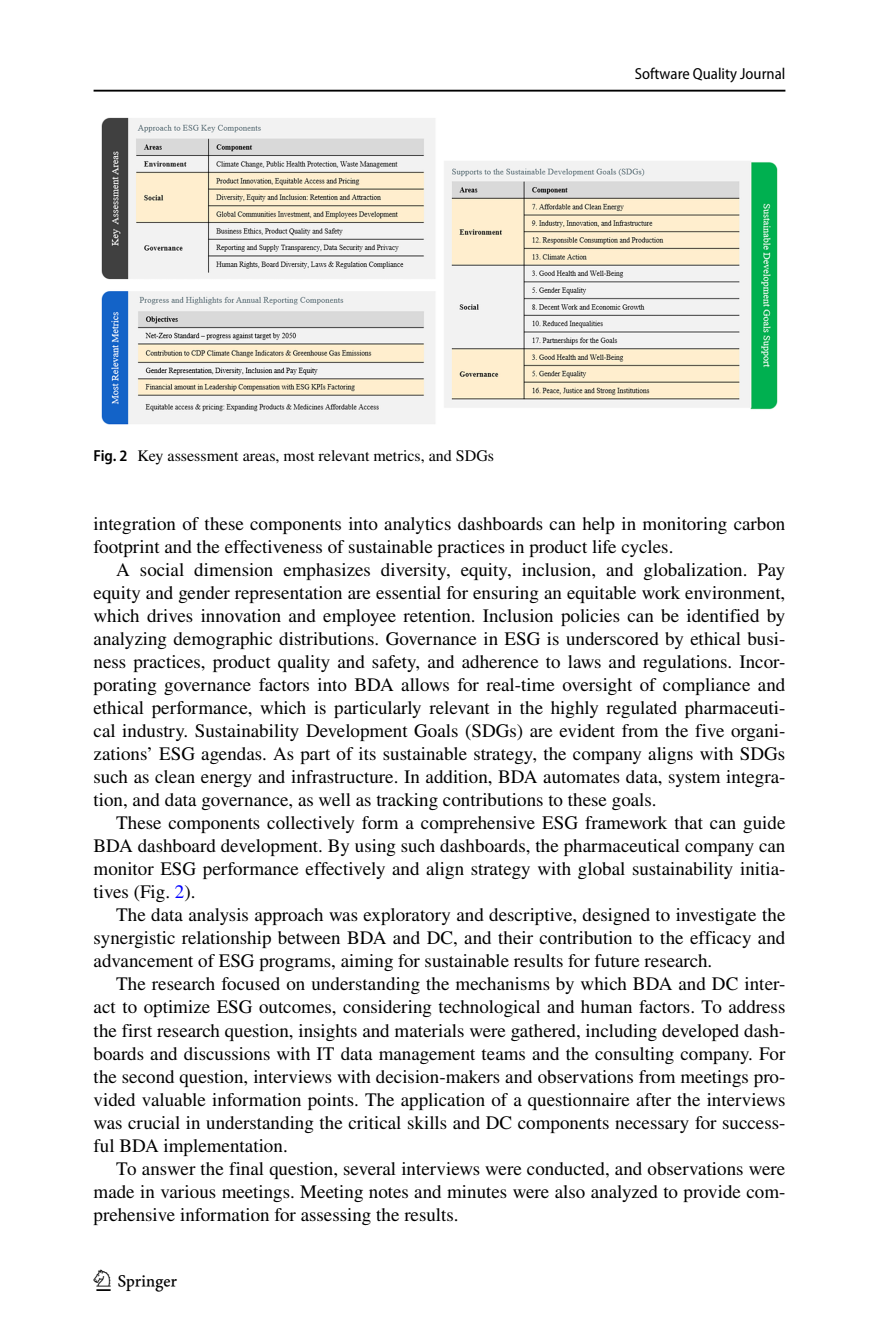
<style>
.page{position:relative;width:879px;height:1333px;background:#fff}
.page>*{position:absolute;margin:0;border:0;box-sizing:border-box;transform-origin:0 0}
.t1{font:30px "Springnew Regular 4";color:#000}
.t2{font:19px/23px "STIX";color:#000;text-align:justify}
.t3{font:16px "STIX";color:#000}
.t4{font:semi-condensed 16px "Myriad Pro";color:#000}
.s1{font-family:"Myriad Pro";font-weight:600;font-stretch:semi-condensed}
.s2{color:#00f}
</style>
<div class="page">
<hr style="left:94px;top:90px;width:691px;height:2px;background:#000">
<img style="left:101px;top:117px;width:677px;height:308px">
<p class="t4" style="left:635px;top:65px;width:152px">Software Quality Journal</p>
<p class="t3" style="left:94px;top:445px;width:402px"><span class="s1">Fig. 2</span> Key assessment areas, most relevant metrics, and SDGs</p>
<p class="t2" style="left:94px;top:513px;width:693px">integration of these components into analytics dashboards can help in monitoring carbon footprint and the effectiveness of sustainable practices in product life cycles.</p>
<p class="t2" style="left:94px;top:559px;width:693px;text-indent:23px">A social dimension emphasizes diversity, equity, inclusion, and globalization. Pay equity and gender representation are essential for ensuring an equitable work environment, which drives innovation and employee retention. Inclusion policies can be identified by analyzing demographic distributions. Governance in ESG is underscored by ethical busi&shy;ness practices, product quality and safety, and adherence to laws and regulations. Incor&shy;porating governance factors into BDA allows for real-time oversight of compliance and ethical performance, which is particularly relevant in the highly regulated pharmaceuti&shy;cal industry. Sustainability Development Goals (SDGs) are evident from the five organi&shy;zations’ ESG agendas. As part of its sustainable strategy, the company aligns with SDGs such as clean energy and infrastructure. In addition, BDA automates data, system integra&shy;tion, and data governance, as well as tracking contributions to these goals.</p>
<p class="t2" style="left:94px;top:812px;width:693px;text-indent:23px">These components collectively form a comprehensive ESG framework that can guide BDA dashboard development. By using such dashboards, the pharmaceutical company can monitor ESG performance effectively and align strategy with global sustainability initia&shy;tives (Fig. <span class="s2">2</span>).</p>
<p class="t2" style="left:94px;top:904px;width:693px;text-indent:23px">The data analysis approach was exploratory and descriptive, designed to investigate the synergistic relationship between BDA and DC, and their contribution to the efficacy and advancement of ESG programs, aiming for sustainable results for future research.</p>
<p class="t2" style="left:94px;top:973px;width:693px;text-indent:23px">The research focused on understanding the mechanisms by which BDA and DC inter&shy;act to optimize ESG outcomes, considering technological and human factors. To address the first research question, insights and materials were gathered, including developed dash&shy;boards and discussions with IT data management teams and the consulting company. For the second question, interviews with decision-makers and observations from meetings pro&shy;vided valuable information points. The application of a questionnaire after the interviews was crucial in understanding the critical skills and DC components necessary for success&shy;ful BDA implementation.</p>
<p class="t2" style="left:94px;top:1157px;width:693px;text-indent:23px">To answer the final question, several interviews were conducted, and observations were made in various meetings. Meeting notes and minutes were also analyzed to provide com&shy;prehensive information for assessing the results.</p>
<h1 class="t1" style="left:96px;top:1269px;width:83px">1 3</h1>
</div>
